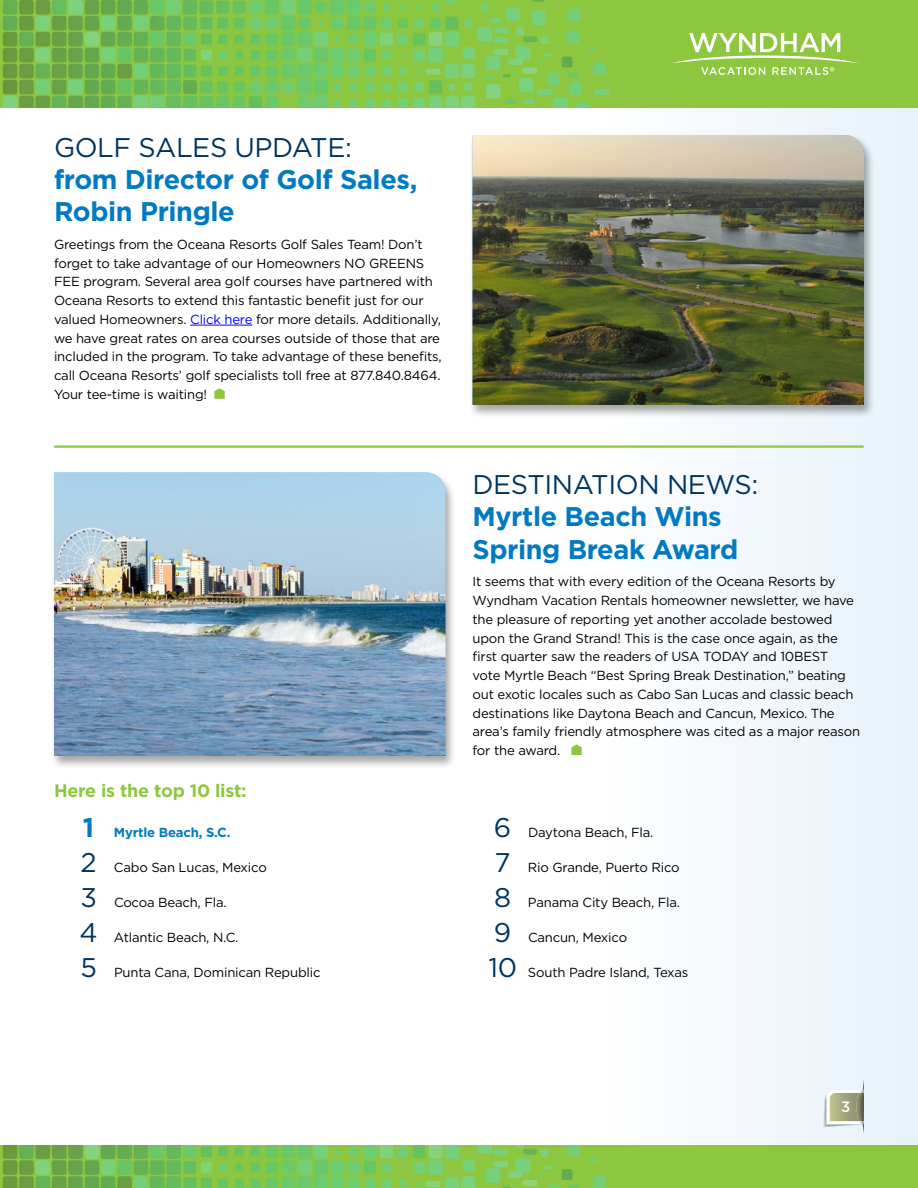
<style>
.page{position:relative;width:918px;height:1188px;background:#fff}
.page>*{position:absolute;margin:0;border:0;box-sizing:border-box;transform-origin:0 0}
.t1{font:700 27px/32.4px "Gotham";letter-spacing:-.015em;color:#007ac2}
.t2{font:27px "Gotham";letter-spacing:-.015em;color:#00355f}
.t3{font:700 18px "Gotham";letter-spacing:-.015em;color:#8dc63f}
.t4{font:500 15px "Gotham";color:#fff}
.t5{font:13.2px/18.8px "Gotham";letter-spacing:-.015em;color:#000}
.t6{font:700 13.2px "Gotham";letter-spacing:-.015em;color:#007ac2}
.s1{color:#00f}
.s2{font-size:27px}
.s3{font-size:27px;color:#00355f}
</style>
<div class="page">
<div style="left:0;top:0;width:918px;height:1159px;background:linear-gradient(to right,#fff,#f1f7fc)"></div>
<div style="left:0;top:1145px;width:918px;height:43px;background:#8dc63f"></div>
<div style="left:0;top:0;width:918px;height:108px;background:#8dc63f"></div>
<svg style="left:3px;top:0;width:606px;height:108px"></svg>
<svg style="left:593px;top:1175px;width:12px;height:13px"></svg>
<svg style="left:235px;top:1147px;width:9px;height:9px"></svg>
<svg style="left:218px;top:1147px;width:10px;height:9px"></svg>
<svg style="left:235px;top:1164px;width:8px;height:8px"></svg>
<svg style="left:234px;top:1179px;width:10px;height:9px"></svg>
<svg style="left:218px;top:1179px;width:10px;height:9px"></svg>
<svg style="left:218px;top:1163px;width:9px;height:9px"></svg>
<svg style="left:3px;top:1145px;width:209px;height:43px"></svg>
<svg style="left:589px;top:1158px;width:8px;height:6px"></svg>
<svg style="left:250px;top:1145px;width:329px;height:43px"></svg>
<svg style="left:670px;top:33px;width:189px;height:42px"></svg>
<svg style="left:823px;top:1080px;width:42px;height:54px;background:#d0d5c9"></svg>
<img style="left:856px;top:1093px;width:8px;height:28px">
<hr style="left:190px;top:325px;width:62px;height:1px;background:#00f">
<svg style="left:214px;top:388px;width:11px;height:11px"></svg>
<div style="left:469px;top:133px;width:406px;height:285px;background:#000;opacity:.35"></div>
<img style="left:472px;top:135px;width:392px;height:270px">
<hr style="left:55px;top:446px;width:808px;height:2px;background:#8dc63f">
<svg style="left:571px;top:745px;width:11px;height:10px"></svg>
<div style="left:50px;top:471px;width:406px;height:299px;background:#000;opacity:.35"></div>
<img style="left:54px;top:472px;width:392px;height:284px">
<h1 class="t2" style="left:54px;top:131px;width:299px">GOLF SALES UPDATE:</h1>
<h1 class="t1" style="left:54px;top:163px;width:365px">from Director of Golf Sales,<br>Robin Pringle</h1>
<p class="t5" style="left:54px;top:235px;width:389px">Greetings from the Oceana Resorts Golf Sales Team! Don’t forget to take advantage of our Homeowners NO GREENS FEE program. Several area golf courses have partnered with Oceana Resorts to extend this fantastic benefit just for our valued Homeowners. <span class="s1">Click here</span> for more details. Additionally, we have great rates on area courses outside of those that are included in the program. To take advantage of these benefits, call Oceana Resorts’ golf specialists toll free at 877.840.8464.<br>Your tee-time is waiting!</p>
<h2 class="t3" style="left:54px;top:780px;width:194px">Here is the top 10 list:</h2>
<p class="t6" style="left:83px;top:824px;width:149px"><span class="s2">1</span> Myrtle Beach, S.C.</p>
<p class="t5" style="left:81px;top:858px;width:188px"><span class="s3">2</span> Cabo San Lucas, Mexico</p>
<p class="t5" style="left:80px;top:893px;width:148px"><span class="s3">3</span> Cocoa Beach, Fla.</p>
<p class="t5" style="left:80px;top:928px;width:160px"><span class="s3">4</span> Atlantic Beach, N.C.</p>
<p class="t5" style="left:80px;top:963px;width:242px"><span class="s3">5</span> Punta Cana, Dominican Republic</p>
<h1 class="t2" style="left:472px;top:468px;width:287px">DESTINATION NEWS:</h1>
<h1 class="t1" style="left:472px;top:501px;width:267px">Myrtle Beach Wins<br>Spring Break Award</h1>
<p class="t5" style="left:472px;top:572px;width:389px">It seems that with every edition of the Oceana Resorts by Wyndham Vacation Rentals homeowner newsletter, we have the pleasure of reporting yet another accolade bestowed upon the Grand Strand! This is the case once again, as the first quarter saw the readers of USA TODAY and 10BEST<br>vote Myrtle Beach “Best Spring Break Destination,” beating out exotic locales such as Cabo San Lucas and classic beach destinations like Daytona Beach and Cancun, Mexico. The area’s family friendly atmosphere was cited as a major reason for the award.</p>
<p class="t5" style="left:494px;top:823px;width:161px"><span class="s3">6</span> Daytona Beach, Fla.</p>
<p class="t5" style="left:495px;top:858px;width:187px"><span class="s3">7</span> Rio Grande, Puerto Rico</p>
<p class="t5" style="left:494px;top:893px;width:188px"><span class="s3">8</span> Panama City Beach, Fla.</p>
<p class="t5" style="left:494px;top:928px;width:135px"><span class="s3">9</span> Cancun, Mexico</p>
<p class="t5" style="left:488px;top:963px;width:201px"><span class="s3">10</span> South Padre Island, Texas</p>
<p class="t4" style="left:841px;top:1098px;width:11px">3</p>
</div>
